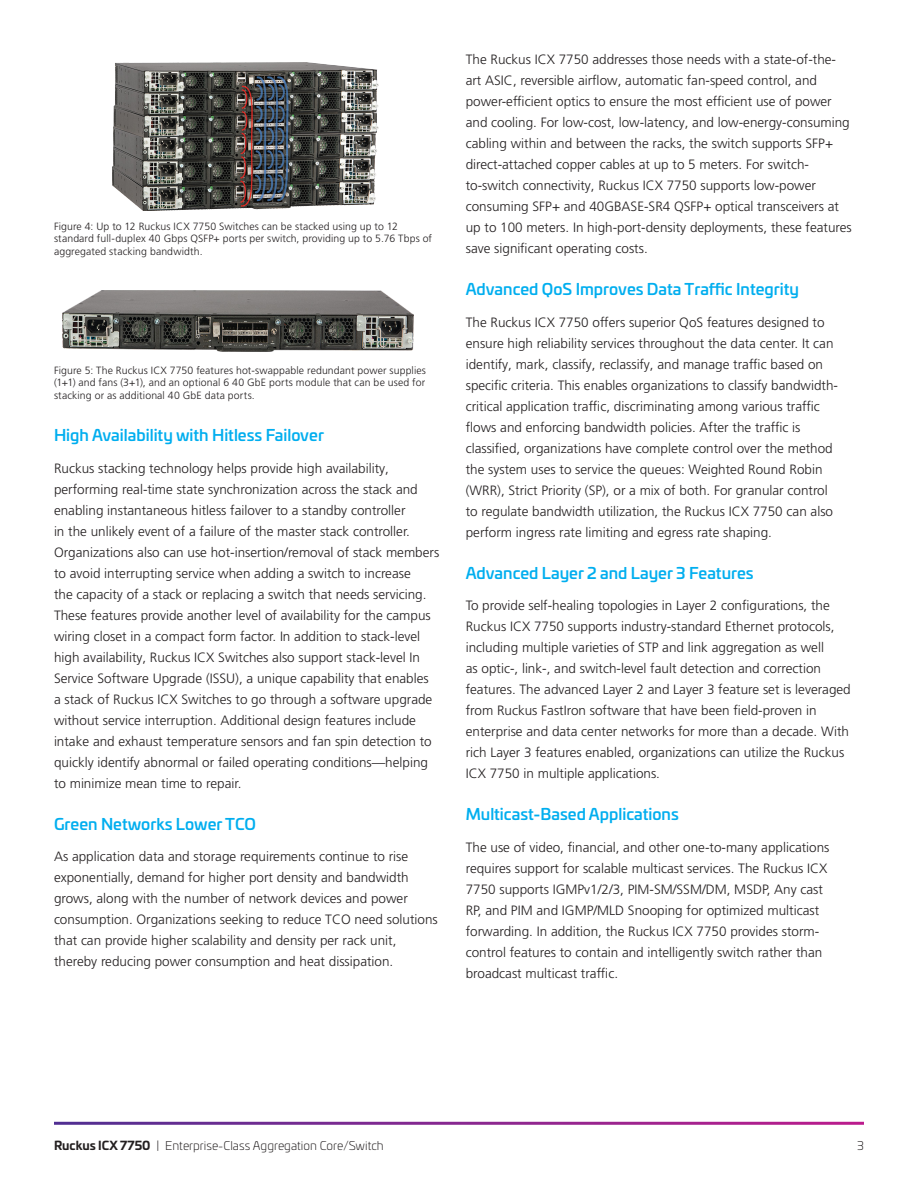
<style>
.page{position:relative;width:918px;height:1188px;background:#fff}
.page>*{position:absolute;margin:0;border:0;box-sizing:border-box;transform-origin:0 0}
.Subhead_10_5pt_upper{font:500 15.75px "Univia Pro";color:#00aeef}
.Body_text_9pt__rucku{font:300 13.5px/21px "Frutiger LT Pro";color:#231f20}
.t1{font:300 12px "Univia Pro";color:#231f20}
.Figure_caption-small{font:300 10.5px/12.8px "Frutiger LT Pro";letter-spacing:.01em;color:#231f20}
.s1{font-weight:700}
</style>
<div class="page">
<img style="left:113px;top:63px;width:265px;height:148px">
<img style="left:62px;top:291px;width:351px;height:60px">
<p class="Figure_caption-small" style="left:54px;top:220px;width:380px">Figure 4: Up to 12 Ruckus ICX 7750 Switches can be stacked using up to 12 standard full-duplex 40 Gbps QSFP+ ports per switch, providing up to 5.76 Tbps of aggregated stacking bandwidth.</p>
<p class="Figure_caption-small" style="left:54px;top:364px;width:374px;text-align:justify">Figure 5: The Ruckus ICX 7750 features hot-swappable redundant power supplies (1+1) and fans (3+1), and an optional 6 40 GbE ports module that can be used for stacking or as additional 40 GbE data ports.</p>
<p class="Subhead_10_5pt_upper" style="left:54px;top:423px;width:272px">High Availability with Hitless Failover</p>
<p class="Body_text_9pt__rucku" style="left:54px;top:458px;width:387px">Ruckus stacking technology helps provide high availability, performing real-time state synchronization across the stack and enabling instantaneous hitless failover to a standby controller<br>in the unlikely event of a failure of the master stack controller.<br>Organizations also can use hot-insertion/removal of stack members to avoid interrupting service when adding a switch to increase<br>the capacity of a stack or replacing a switch that needs servicing.<br>These features provide another level of availability for the campus wiring closet in a compact form factor. In addition to stack-level high availability, Ruckus ICX Switches also support stack-level In Service Software Upgrade (ISSU), a unique capability that enables<br>a stack of Ruckus ICX Switches to go through a software upgrade without service interruption. Additional design features include intake and exhaust temperature sensors and fan spin detection to quickly identify abnormal or failed operating conditions—helping to minimize mean time to repair.</p>
<p class="Subhead_10_5pt_upper" style="left:54px;top:812px;width:204px">Green Networks Lower TCO</p>
<p class="Body_text_9pt__rucku" style="left:54px;top:846px;width:385px">As application data and storage requirements continue to rise exponentially, demand for higher port density and bandwidth grows, along with the number of network devices and power consumption. Organizations seeking to reduce TCO need solutions that can provide higher scalability and density per rack unit, thereby reducing power consumption and heat dissipation.</p>
<p class="Body_text_9pt__rucku" style="left:466px;top:49px;width:388px">The Ruckus ICX 7750 addresses those needs with a state-of-the&shy;art ASIC, reversible airflow, automatic fan-speed control, and power-efficient optics to ensure the most efficient use of power and cooling. For low-cost, low-latency, and low-energy-consuming cabling within and between the racks, the switch supports SFP+ direct-attached copper cables at up to 5 meters. For switch&shy;to-switch connectivity, Ruckus ICX 7750 supports low-power consuming SFP+ and 40GBASE-SR4 QSFP+ optical transceivers at up to 100 meters. In high-port-density deployments, these features save significant operating costs.</p>
<p class="Subhead_10_5pt_upper" style="left:466px;top:277px;width:335px">Advanced QoS Improves Data Traffic Integrity</p>
<p class="Body_text_9pt__rucku" style="left:466px;top:312px;width:374px">The Ruckus ICX 7750 offers superior QoS features designed to ensure high reliability services throughout the data center. It can identify, mark, classify, reclassify, and manage traffic based on specific criteria. This enables organizations to classify bandwidth&shy;critical application traffic, discriminating among various traffic flows and enforcing bandwidth policies. After the traffic is classified, organizations have complete control over the method the system uses to service the queues: Weighted Round Robin (WRR), Strict Priority (SP), or a mix of both. For granular control to regulate bandwidth utilization, the Ruckus ICX 7750 can also perform ingress rate limiting and egress rate shaping.</p>
<p class="Subhead_10_5pt_upper" style="left:466px;top:561px;width:290px">Advanced Layer 2 and Layer 3 Features</p>
<p class="Body_text_9pt__rucku" style="left:466px;top:595px;width:387px">To provide self-healing topologies in Layer 2 configurations, the Ruckus ICX 7750 supports industry-standard Ethernet protocols, including multiple varieties of STP and link aggregation as well<br>as optic-, link-, and switch-level fault detection and correction features. The advanced Layer 2 and Layer 3 feature set is leveraged from Ruckus FastIron software that have been field-proven in enterprise and data center networks for more than a decade. With rich Layer 3 features enabled, organizations can utilize the Ruckus ICX 7750 in multiple applications.</p>
<p class="Subhead_10_5pt_upper" style="left:466px;top:802px;width:215px">Multicast-Based Applications</p>
<p class="Body_text_9pt__rucku" style="left:466px;top:837px;width:365px">The use of video, financial, and other one-to-many applications requires support for scalable multicast services. The Ruckus ICX 7750 supports IGMPv1/2/3, PIM-SM/SSM/DM, MSDP, Any cast RP, and PIM and IGMP/MLD Snooping for optimized multicast forwarding. In addition, the Ruckus ICX 7750 provides storm&shy;control features to contain and intelligently switch rather than broadcast multicast traffic.</p>
<p class="t1" style="left:54px;top:1138px;width:331px"><span class="s1">Ruckus ICX 7750</span> | Enterprise-Class Aggregation Core/Switch</p>
<p class="t1" style="left:857px;top:1138px;width:8px">3</p>
</div>
